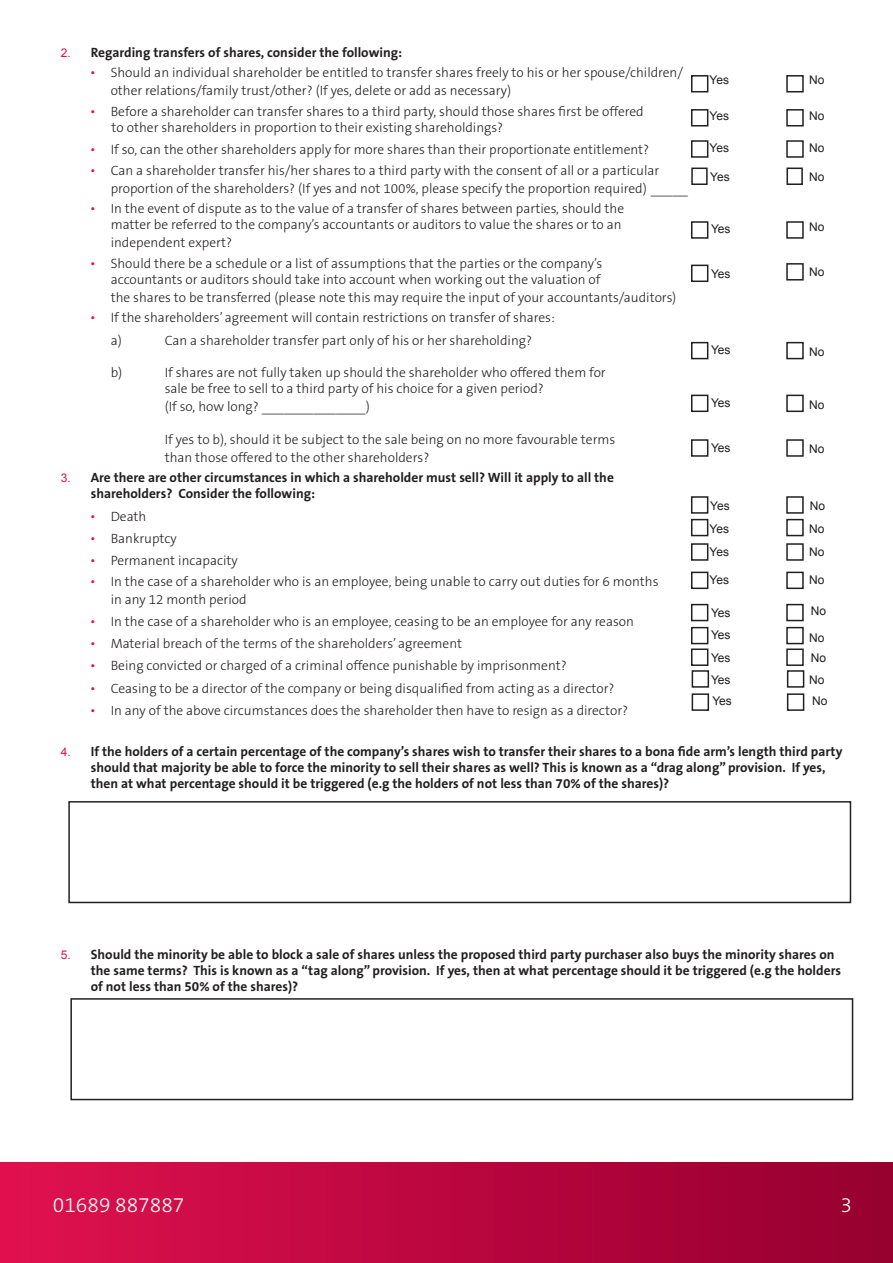
<style>
.page{position:relative;width:893px;height:1263px;background:#fff}
.page>*{position:absolute;margin:0;border:0;box-sizing:border-box;transform-origin:0 0}
.t1{font:300 21px "The Sans B3";color:#fff}
.t2{font:300 13.5px/18px "The Sans B3";color:#231f20}
.t3{font:700 13.5px/16.2px "The Sans B7";color:#231f20}
.Bullet_Copy{font:12px "Arial";color:#231f20}
.s1{font-family:"Arial";font-weight:400;font-size:12px;color:#e2104f}
</style>
<div class="page">
<div style="left:0;top:1162px;width:893px;height:101px;background:linear-gradient(to right,#e0114f,#960030)"></div>
<div style="left:70px;top:998px;width:783px;height:102px;border:2px solid #231f20"></div>
<div style="left:68px;top:801px;width:783px;height:102px;border:2px solid #231f20"></div>
<div style="left:691px;top:75px;width:17px;height:17px;border:2px solid #231f20"></div>
<div style="left:786px;top:75px;width:18px;height:17px;border:2px solid #231f20"></div>
<div style="left:691px;top:109px;width:17px;height:17px;border:2px solid #231f20"></div>
<div style="left:786px;top:109px;width:18px;height:17px;border:2px solid #231f20"></div>
<div style="left:691px;top:140px;width:17px;height:18px;border:2px solid #231f20"></div>
<div style="left:786px;top:140px;width:18px;height:18px;border:2px solid #231f20"></div>
<div style="left:691px;top:168px;width:17px;height:17px;border:2px solid #231f20"></div>
<div style="left:786px;top:168px;width:17px;height:17px;border:2px solid #231f20"></div>
<div style="left:691px;top:627px;width:17px;height:17px;border:2px solid #231f20"></div>
<div style="left:786px;top:627px;width:18px;height:17px;border:2px solid #231f20"></div>
<div style="left:691px;top:221px;width:17px;height:18px;border:2px solid #231f20"></div>
<div style="left:786px;top:221px;width:18px;height:18px;border:2px solid #231f20"></div>
<div style="left:691px;top:265px;width:17px;height:17px;border:2px solid #231f20"></div>
<div style="left:786px;top:263px;width:18px;height:18px;border:2px solid #231f20"></div>
<div style="left:691px;top:342px;width:17px;height:17px;border:2px solid #231f20"></div>
<div style="left:786px;top:342px;width:18px;height:17px;border:2px solid #231f20"></div>
<div style="left:692px;top:670px;width:17px;height:18px;border:2px solid #231f20"></div>
<div style="left:787px;top:670px;width:17px;height:18px;border:2px solid #231f20"></div>
<div style="left:692px;top:693px;width:17px;height:18px;border:2px solid #231f20"></div>
<div style="left:787px;top:693px;width:17px;height:18px;border:2px solid #231f20"></div>
<div style="left:691px;top:395px;width:17px;height:17px;border:2px solid #231f20"></div>
<div style="left:786px;top:395px;width:18px;height:17px;border:2px solid #231f20"></div>
<div style="left:691px;top:439px;width:17px;height:18px;border:2px solid #231f20"></div>
<div style="left:786px;top:439px;width:18px;height:18px;border:2px solid #231f20"></div>
<div style="left:691px;top:496px;width:17px;height:18px;border:2px solid #231f20"></div>
<div style="left:786px;top:496px;width:18px;height:18px;border:2px solid #231f20"></div>
<div style="left:691px;top:648px;width:17px;height:18px;border:2px solid #231f20"></div>
<div style="left:786px;top:648px;width:18px;height:18px;border:2px solid #231f20"></div>
<div style="left:691px;top:572px;width:17px;height:17px;border:2px solid #231f20"></div>
<div style="left:786px;top:572px;width:18px;height:17px;border:2px solid #231f20"></div>
<div style="left:691px;top:604px;width:17px;height:17px;border:2px solid #231f20"></div>
<div style="left:786px;top:604px;width:18px;height:17px;border:2px solid #231f20"></div>
<div style="left:691px;top:543px;width:17px;height:18px;border:2px solid #231f20"></div>
<div style="left:786px;top:543px;width:18px;height:18px;border:2px solid #231f20"></div>
<div style="left:691px;top:519px;width:17px;height:17px;border:2px solid #231f20"></div>
<div style="left:786px;top:519px;width:18px;height:17px;border:2px solid #231f20"></div>
<p class="t3" style="left:61px;top:45px;width:343px"><span class="s1">2.</span> Regarding transfers of shares, consider the following:</p>
<p class="t2" style="left:111px;top:64px;width:574px;text-indent:-20px"><span class="s1">•</span> Should an individual shareholder be entitled to transfer shares freely to his or her spouse/children/ other relations/family trust/other? (If yes, delete or add as necessary)</p>
<p class="t2" style="left:112px;top:104px;width:534px;line-height:16.2px;text-indent:-21px"><span class="s1">•</span> Before a shareholder can transfer shares to a third party, should those shares first be offered to other shareholders in proportion to their existing shareholdings?</p>
<p class="t2" style="left:91px;top:141px;width:560px"><span class="s1">•</span> If so, can the other shareholders apply for more shares than their proportionate entitlement?</p>
<p class="t2" style="left:111px;top:162px;width:579px;text-indent:-20px"><span class="s1">•</span> Can a shareholder transfer his/her shares to a third party with the consent of all or a particular proportion of the shareholders? (If yes and not 100%, please specify the proportion required) _____</p>
<p class="t2" style="left:91px;top:201px;width:535px;line-height:16.2px;text-align:right"><span class="s1">•</span> In the event of dispute as to the value of a transfer of shares between parties, should the matter be referred to the company’s accountants or auditors to value the shares or to an</p>
<p class="t2" style="left:111px;top:234px;width:123px">independent expert?</p>
<p class="t2" style="left:91px;top:256px;width:513px;line-height:16.2px;text-align:right"><span class="s1">•</span> Should there be a schedule or a list of assumptions that the parties or the company’s accountants or auditors should take into account when working out the valuation of</p>
<p class="t2" style="left:111px;top:289px;width:567px">the shares to be transferred (please note this may require the input of your accountants/auditors)</p>
<p class="t2" style="left:91px;top:309px;width:466px"><span class="s1">•</span> If the shareholders’ agreement will contain restrictions on transfer of shares:</p>
<p class="t2" style="left:111px;top:332px;width:13px">a)</p>
<p class="t2" style="left:165px;top:332px;width:369px">Can a shareholder transfer part only of his or her shareholding?</p>
<p class="t2" style="left:111px;top:364px;width:13px">b)</p>
<p class="t2" style="left:165px;top:365px;width:442px;line-height:16.2px">If shares are not fully taken up should the shareholder who offered them for sale be free to sell to a third party of his choice for a given period?</p>
<p class="t2" style="left:165px;top:398px;width:207px">(If so, how long? ______________)</p>
<p class="t2" style="left:165px;top:431px;width:452px">If yes to b), should it be subject to the sale being on no more favourable terms than those offered to the other shareholders?</p>
<p class="t3" style="left:91px;top:470px;width:525px;text-indent:-30px"><span class="s1">3.</span> Are there are other circumstances in which a shareholder must sell? Will it apply to all the shareholders? Consider the following:</p>
<p class="t2" style="left:91px;top:508px;width:57px"><span class="s1">•</span> Death</p>
<p class="t2" style="left:91px;top:530px;width:88px"><span class="s1">•</span> Bankruptcy</p>
<p class="t2" style="left:91px;top:552px;width:149px"><span class="s1">•</span> Permanent incapacity</p>
<p class="t2" style="left:111px;top:573px;width:549px;text-indent:-20px"><span class="s1">•</span> In the case of a shareholder who is an employee, being unable to carry out duties for 6 months in any 12 month period</p>
<p class="t2" style="left:91px;top:613px;width:545px"><span class="s1">•</span> In the case of a shareholder who is an employee, ceasing to be an employee for any reason</p>
<p class="t2" style="left:91px;top:635px;width:373px"><span class="s1">•</span> Material breach of the terms of the shareholders’ agreement</p>
<p class="t2" style="left:91px;top:657px;width:477px"><span class="s1">•</span> Being convicted or charged of a criminal offence punishable by imprisonment?</p>
<p class="t2" style="left:91px;top:680px;width:525px"><span class="s1">•</span> Ceasing to be a director of the company or being disqualified from acting as a director?</p>
<p class="t2" style="left:91px;top:702px;width:539px"><span class="s1">•</span> In any of the above circumstances does the shareholder then have to resign as a director?</p>
<p class="t3" style="left:91px;top:743px;width:753px;text-indent:-30px"><span class="s1">4.</span> If the holders of a certain percentage of the company’s shares wish to transfer their shares to a bona fide arm’s length third party should that majority be able to force the minority to sell their shares as well? This is known as a “drag along” provision. If yes, then at what percentage should it be triggered (e.g the holders of not less than 70% of the shares)?</p>
<p class="Bullet_Copy" style="left:710px;top:72px;width:21px">Yes</p>
<p class="Bullet_Copy" style="left:809px;top:72px;width:17px">No</p>
<p class="Bullet_Copy" style="left:710px;top:108px;width:21px">Yes</p>
<p class="Bullet_Copy" style="left:809px;top:108px;width:17px">No</p>
<p class="Bullet_Copy" style="left:710px;top:140px;width:21px">Yes</p>
<p class="Bullet_Copy" style="left:809px;top:140px;width:17px">No</p>
<p class="Bullet_Copy" style="left:710px;top:169px;width:21px">Yes</p>
<p class="Bullet_Copy" style="left:809px;top:169px;width:17px">No</p>
<p class="Bullet_Copy" style="left:711px;top:221px;width:21px">Yes</p>
<p class="Bullet_Copy" style="left:809px;top:219px;width:17px">No</p>
<p class="Bullet_Copy" style="left:711px;top:266px;width:21px">Yes</p>
<p class="Bullet_Copy" style="left:809px;top:264px;width:17px">No</p>
<p class="Bullet_Copy" style="left:711px;top:342px;width:21px">Yes</p>
<p class="Bullet_Copy" style="left:809px;top:344px;width:17px">No</p>
<p class="Bullet_Copy" style="left:711px;top:395px;width:21px">Yes</p>
<p class="Bullet_Copy" style="left:809px;top:397px;width:17px">No</p>
<p class="Bullet_Copy" style="left:711px;top:440px;width:21px">Yes</p>
<p class="Bullet_Copy" style="left:809px;top:441px;width:17px">No</p>
<p class="Bullet_Copy" style="left:710px;top:498px;width:21px">Yes</p>
<p class="Bullet_Copy" style="left:810px;top:498px;width:17px">No</p>
<p class="Bullet_Copy" style="left:709px;top:521px;width:21px">Yes</p>
<p class="Bullet_Copy" style="left:809px;top:521px;width:17px">No</p>
<p class="Bullet_Copy" style="left:709px;top:544px;width:21px">Yes</p>
<p class="Bullet_Copy" style="left:809px;top:544px;width:17px">No</p>
<p class="Bullet_Copy" style="left:709px;top:572px;width:21px">Yes</p>
<p class="Bullet_Copy" style="left:809px;top:572px;width:17px">No</p>
<p class="Bullet_Copy" style="left:711px;top:605px;width:21px">Yes</p>
<p class="Bullet_Copy" style="left:811px;top:603px;width:17px">No</p>
<p class="Bullet_Copy" style="left:711px;top:627px;width:21px">Yes</p>
<p class="Bullet_Copy" style="left:809px;top:630px;width:17px">No</p>
<p class="Bullet_Copy" style="left:711px;top:649px;width:21px">Yes</p>
<p class="Bullet_Copy" style="left:811px;top:649px;width:17px">No</p>
<p class="Bullet_Copy" style="left:711px;top:672px;width:21px">Yes</p>
<p class="Bullet_Copy" style="left:809px;top:672px;width:17px">No</p>
<p class="Bullet_Copy" style="left:712px;top:693px;width:21px">Yes</p>
<p class="Bullet_Copy" style="left:812px;top:693px;width:17px">No</p>
<p class="t3" style="left:91px;top:946px;width:752px;text-indent:-30px"><span class="s1">5.</span> Should the minority be able to block a sale of shares unless the proposed third party purchaser also buys the minority shares on the same terms? This is known as a “tag along” provision. If yes, then at what percentage should it be triggered (e.g the holders of not less than 50% of the shares)?</p>
<p class="t1" style="left:53px;top:1194px;width:133px">01689 887887</p>
<p class="t1" style="left:841px;top:1194px;width:13px">3</p>
</div>
